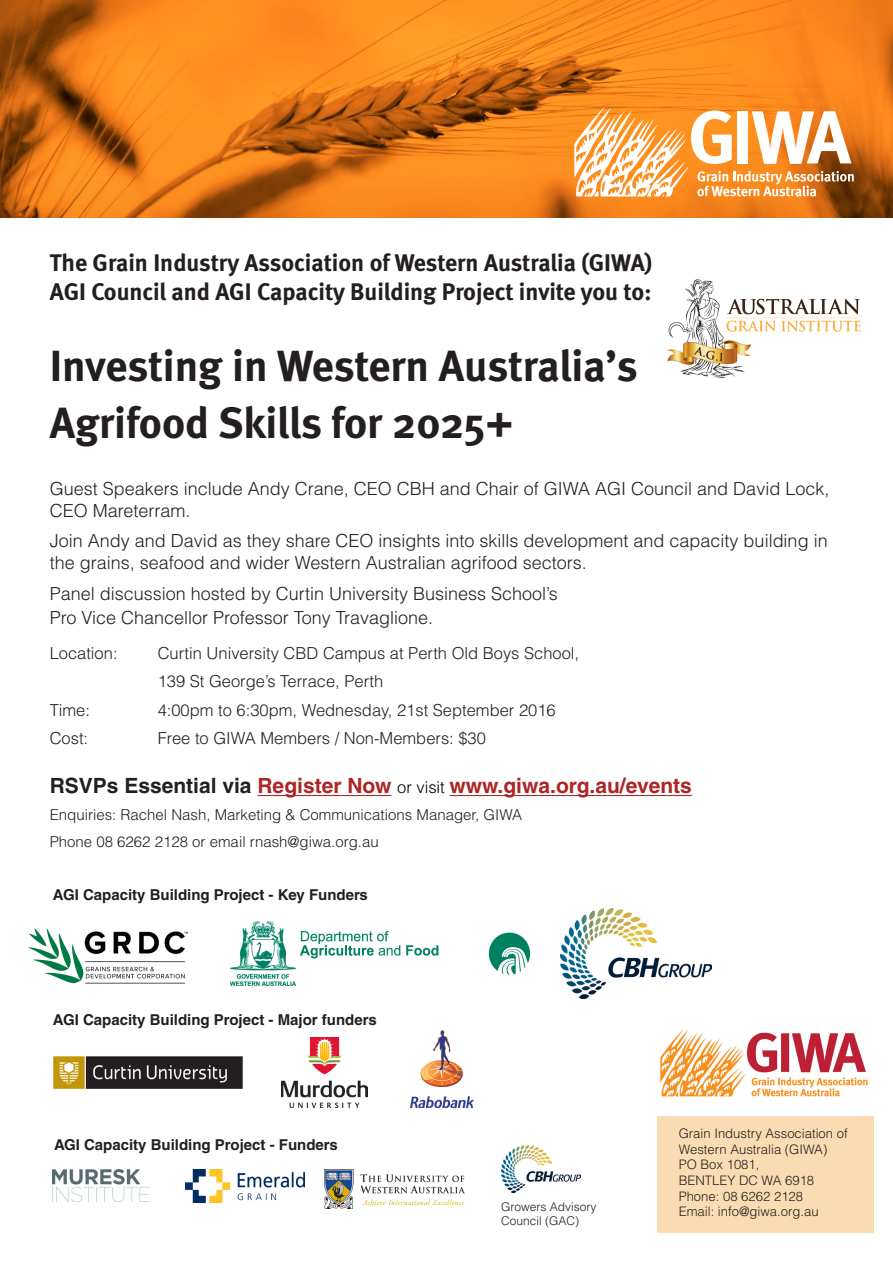
<style>
.page{position:relative;width:893px;height:1263px;background:#fff}
.page>*{position:absolute;margin:0;border:0;box-sizing:border-box;transform-origin:0 0}
.t1{font:700 43.5px "Meta";letter-spacing:-.005em;color:#231f20}
.t2{font:700 24px "Meta";color:#231f20}
.t3{font:700 21px "Helvetica LT";color:#ad2624}
.t4{font:300 18px/21.6px "Helvetica LT";color:#231f20}
.t5{font:300 16.5px "Helvetica LT";color:#231f20}
.t6{font:700 15px "Helvetica LT";color:#231f20}
.t7{font:300 15px "Helvetica LT";color:#231f20}
.t8{font:300 13.05px "Helvetica LT";color:#231f20}
.t9{font:300 12px/14.4px "Helvetica LT";color:#231f20}
.s1{color:#231f20}
.s2{font-weight:300;font-size:16.5px;color:#000}
</style>
<div class="page">
<img style="left:667px;top:279px;width:194px;height:100px">
<img style="left:28px;top:928px;width:160px;height:56px">
<hr style="left:257px;top:795px;width:134px;height:1px;background:#ad2624">
<hr style="left:449px;top:795px;width:243px;height:1px;background:#ad2624">
<img style="left:0;top:0;width:893px;height:217px">
<svg style="left:574px;top:106px;width:280px;height:90px"></svg>
<img style="left:561px;top:909px;width:150px;height:89px">
<img style="left:231px;top:922px;width:298px;height:63px">
<img style="left:53px;top:1056px;width:190px;height:33px">
<img style="left:282px;top:1038px;width:85px;height:69px">
<img style="left:411px;top:1031px;width:63px;height:76px">
<img style="left:53px;top:1169px;width:96px;height:32px">
<img style="left:324px;top:1169px;width:140px;height:39px">
<img style="left:185px;top:1169px;width:119px;height:33px">
<img style="left:501px;top:1145px;width:79px;height:48px">
<img style="left:660px;top:1029px;width:208px;height:68px">
<div style="left:657px;top:1115px;width:217px;height:117px;background:#fadcb3"></div>
<p class="t2" style="left:50px;top:248px;width:604px">The Grain Industry Association of Western Australia (GIWA)</p>
<p class="t2" style="left:50px;top:277px;width:603px">AGI Council and AGI Capacity Building Project invite you to:</p>
<p class="t1" style="left:50px;top:340px;width:590px">Investing in Western Australia’s</p>
<p class="t1" style="left:50px;top:397px;width:465px">Agrifood Skills for 2025+</p>
<p class="t4" style="left:50px;top:478px;width:781px">Guest Speakers include Andy Crane, CEO CBH and Chair of GIWA AGI Council and David Lock,<br>CEO Mareterram.</p>
<p class="t4" style="left:50px;top:530px;width:779px">Join Andy and David as they share CEO insights into skills development and capacity building in the grains, seafood and wider Western Australian agrifood sectors.</p>
<p class="t4" style="left:50px;top:582px;width:510px">Panel discussion hosted by Curtin University Business School’s</p>
<p class="t4" style="left:50px;top:607px;width:385px">Pro Vice Chancellor Professor Tony Travaglione.</p>
<p class="t5" style="left:50px;top:642px;width:69px">Location:</p>
<p class="t5" style="left:158px;top:642px;width:423px">Curtin University CBD Campus at Perth Old Boys School,</p>
<p class="t5" style="left:158px;top:671px;width:227px">139 St George’s Terrace, Perth</p>
<p class="t5" style="left:50px;top:699px;width:42px">Time:</p>
<p class="t5" style="left:158px;top:699px;width:400px">4:00pm to 6:30pm, Wednesday, 21st September 2016</p>
<p class="t5" style="left:50px;top:728px;width:40px">Cost:</p>
<p class="t5" style="left:158px;top:728px;width:330px">Free to GIWA Members / Non-Members: $30</p>
<p class="t3" style="left:50px;top:773px;width:644px"><span class="s1">RSVPs Essential via</span> Register Now <span class="s2">or visit</span> www.giwa.org.au/events</p>
<p class="t7" style="left:50px;top:806px;width:474px">Enquiries: Rachel Nash, Marketing &amp; Communications Manager, GIWA</p>
<p class="t7" style="left:50px;top:833px;width:331px">Phone 08 6262 2128 or email rnash@giwa.org.au</p>
<p class="t6" style="left:53px;top:885px;width:317px">AGI Capacity Building Project - Key Funders</p>
<p class="t6" style="left:53px;top:1010px;width:325px">AGI Capacity Building Project - Major funders</p>
<p class="t6" style="left:54px;top:1136px;width:285px">AGI Capacity Building Project - Funders</p>
<p class="t9" style="left:501px;top:1199px;width:97px">Growers Advisory<br>Council (GAC)</p>
<p class="t8" style="left:679px;top:1125px;width:171px">Grain Industry Association of</p>
<p class="t8" style="left:679px;top:1141px;width:150px">Western Australia (GIWA)</p>
<p class="t8" style="left:679px;top:1156px;width:82px">PO Box 1081,</p>
<p class="t8" style="left:679px;top:1172px;width:137px">BENTLEY DC WA 6918</p>
<p class="t8" style="left:679px;top:1188px;width:126px">Phone: 08 6262 2128</p>
<p class="t8" style="left:679px;top:1204px;width:141px">Email: info@giwa.org.au</p>
</div>
